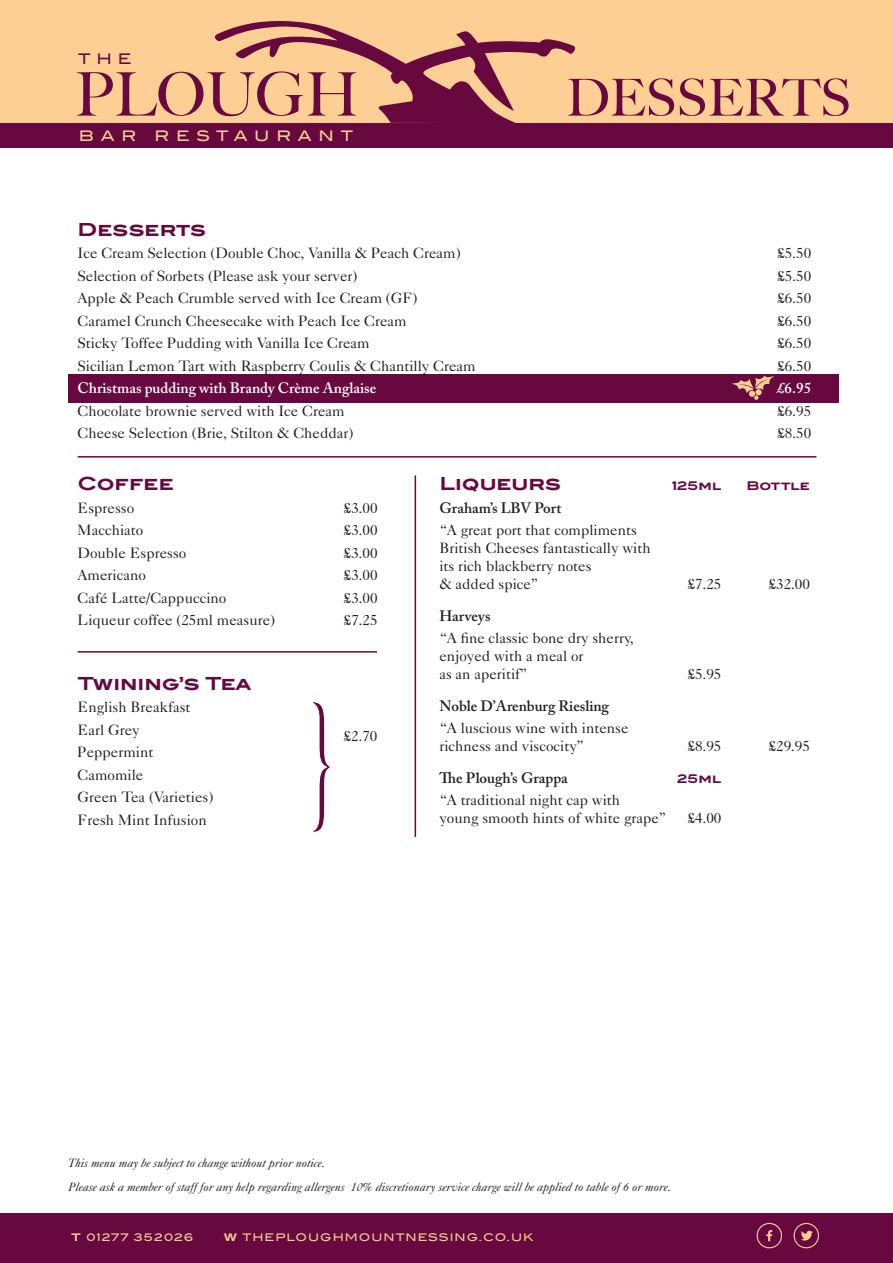
<style>
.page{position:relative;width:893px;height:1263px;background:#fff}
.page>*{position:absolute;margin:0;border:0;box-sizing:border-box;transform-origin:0 0}
.t1{font:500 60.15px "Big Caslon";color:#67093e}
.t2{font:500 51px "Big Caslon";color:#67093e}
.t3{font:700 18px "Blair ITC";color:#67083e}
.t4{font:15px/18px "Caslon Five Forty";color:#231f20}
.t5{font:600 15px "Adobe Caslon Pro";color:#231f20}
.t6{font:600 15px "Adobe Caslon Pro";color:#fff}
.t7{font:500 14.55px "Blair ITC";letter-spacing:.465em;color:#fdcf94}
.t8{font:500 14.55px "Blair ITC";color:#67093e}
.t9{font:italic 12px/24px "Caslon Five Forty";color:#231f20}
.t10{font:700 12px "Blair ITC";letter-spacing:-.01em;color:#67083e}
.t11{font:500 10.5px "Blair ITC";letter-spacing:.1em;color:#fdcf94}
.s1{font-weight:700}
</style>
<div class="page">
<div style="left:69px;top:374px;width:770px;height:28px;background:#67083e"></div>
<svg style="left:731px;top:376px;width:43px;height:24px"></svg>
<div style="left:0;top:0;width:893px;height:130px;background:#fdcf94"></div>
<div style="left:0;top:123px;width:893px;height:25px;background:#67093e"></div>
<div style="left:0;top:1213px;width:893px;height:50px;background:#67093e"></div>
<svg style="left:215px;top:21px;width:361px;height:102px"></svg>
<svg style="left:756px;top:1223px;width:26px;height:26px"></svg>
<svg style="left:793px;top:1223px;width:26px;height:26px"></svg>
<svg style="left:313px;top:701px;width:17px;height:132px"></svg>
<hr style="left:78px;top:456px;width:738px;height:2px;background:#67083e">
<hr style="left:78px;top:651px;width:299px;height:2px;background:#67083e">
<hr style="left:415px;top:475px;width:1px;height:362px;background:#67083e">
<p class="t8" style="left:78px;top:50px;width:55px">THE</p>
<h1 class="t1" style="left:75px;top:45px;width:286px">PLOUGH</h1>
<h2 class="t2" style="left:566px;top:56px;width:286px">DESSERTS</h2>
<p class="t7" style="left:79px;top:127px;width:59px">BAR</p>
<p class="t7" style="left:155px;top:127px;width:200px">RESTAURANT</p>
<p class="t3" style="left:78px;top:218px;width:130px">Desserts</p>
<p class="t4" style="left:78px;top:244px;width:385px">Ice Cream Selection (Double Choc, Vanilla &amp; Peach Cream)</p>
<p class="t4" style="left:777px;top:244px;width:35px">£5.50</p>
<p class="t4" style="left:78px;top:266px;width:281px">Selection of Sorbets (Please ask your server)</p>
<p class="t4" style="left:777px;top:266px;width:35px">£5.50</p>
<p class="t4" style="left:78px;top:289px;width:341px">Apple &amp; Peach Crumble served with Ice Cream (GF)</p>
<p class="t4" style="left:777px;top:289px;width:35px">£6.50</p>
<p class="t4" style="left:78px;top:311px;width:331px">Caramel Crunch Cheesecake with Peach Ice Cream</p>
<p class="t4" style="left:777px;top:311px;width:35px">£6.50</p>
<p class="t4" style="left:78px;top:334px;width:294px">Sticky Toffee Pudding with Vanilla Ice Cream</p>
<p class="t4" style="left:777px;top:334px;width:35px">£6.50</p>
<p class="t4" style="left:78px;top:356px;width:400px">Sicilian Lemon Tart with Raspberry Coulis &amp; Chantilly Cream</p>
<p class="t4" style="left:777px;top:356px;width:35px">£6.50</p>
<p class="t6" style="left:78px;top:379px;width:300px">Christmas pudding with Brandy Crème Anglaise</p>
<p class="t6" style="left:777px;top:379px;width:36px">£6.95</p>
<p class="t4" style="left:78px;top:401px;width:269px">Chocolate brownie served with Ice Cream</p>
<p class="t4" style="left:777px;top:401px;width:35px">£6.95</p>
<p class="t4" style="left:78px;top:424px;width:277px">Cheese Selection (Brie, Stilton &amp; Cheddar)</p>
<p class="t4" style="left:777px;top:424px;width:35px">£8.50</p>
<p class="t3" style="left:78px;top:473px;width:98px">Coffee</p>
<p class="t4" style="left:78px;top:498px;width:58px">Espresso</p>
<p class="t4" style="left:344px;top:498px;width:35px">£3.00</p>
<p class="t4" style="left:78px;top:521px;width:67px">Macchiato</p>
<p class="t4" style="left:344px;top:521px;width:35px">£3.00</p>
<p class="t4" style="left:78px;top:543px;width:110px">Double Espresso</p>
<p class="t4" style="left:344px;top:543px;width:35px">£3.00</p>
<p class="t4" style="left:78px;top:566px;width:70px">Americano</p>
<p class="t4" style="left:344px;top:566px;width:35px">£3.00</p>
<p class="t4" style="left:78px;top:588px;width:150px">Café Latte/Cappuccino</p>
<p class="t4" style="left:344px;top:588px;width:35px">£3.00</p>
<p class="t4" style="left:78px;top:611px;width:199px">Liqueur coffee (25ml measure)</p>
<p class="t4" style="left:344px;top:611px;width:35px">£7.25</p>
<p class="t3" style="left:439px;top:473px;width:123px">Liqueurs</p>
<p class="t10" style="left:672px;top:479px;width:51px">125ml</p>
<p class="t10" style="left:746px;top:479px;width:65px">Bottle</p>
<p class="t5" style="left:439px;top:499px;width:124px">Graham’s LBV Port</p>
<p class="t4" style="left:439px;top:521px;width:213px">“A great port that compliments<br>British Cheeses fantastically with its rich blackberry notes<br>&amp; added spice”</p>
<p class="t4" style="left:688px;top:575px;width:35px">£7.25</p>
<p class="t4" style="left:769px;top:575px;width:43px">£32.00</p>
<p class="t5" style="left:439px;top:607px;width:53px">Harveys</p>
<p class="t4" style="left:439px;top:629px;width:196px">“A fine classic bone dry sherry, enjoyed with a meal or<br>as an aperitif”</p>
<p class="t4" style="left:688px;top:665px;width:35px">£5.95</p>
<p class="t3" style="left:78px;top:672px;width:175px">Twining’s Tea</p>
<p class="t4" style="left:78px;top:695px;width:137px;line-height:22.5px">English Breakfast<br>Earl Grey<br>Peppermint<br>Camomile<br>Green Tea (Varieties)<br>Fresh Mint Infusion</p>
<p class="t5" style="left:439px;top:697px;width:171px">Noble D’Arenburg Riesling</p>
<p class="t4" style="left:439px;top:719px;width:191px">“A luscious wine with intense richness and viscocity”</p>
<p class="t4" style="left:344px;top:727px;width:35px">£2.70</p>
<p class="t4" style="left:688px;top:737px;width:35px">£8.95</p>
<p class="t4" style="left:769px;top:737px;width:43px">£29.95</p>
<p class="t5" style="left:439px;top:769px;width:130px">The Plough’s Grappa</p>
<p class="t10" style="left:677px;top:771px;width:46px">25ml</p>
<p class="t4" style="left:439px;top:791px;width:229px">“A traditional night cap with<br>young smooth hints of white grape”</p>
<p class="t4" style="left:688px;top:809px;width:35px">£4.00</p>
<p class="t9" style="left:68px;top:1150px;width:604px">This menu may be subject to change without prior notice.<br>Please ask a member of staff for any help regarding allergens 10% discretionary service charge will be applied to table of 6 or more.</p>
<p class="t11" style="left:71px;top:1231px;width:124px"><span class="s1">T</span> 01277 352026</p>
<p class="t11" style="left:224px;top:1231px;width:311px"><span class="s1">W</span> THEPLOUGHMOUNTNESSING.CO.UK</p>
</div>
